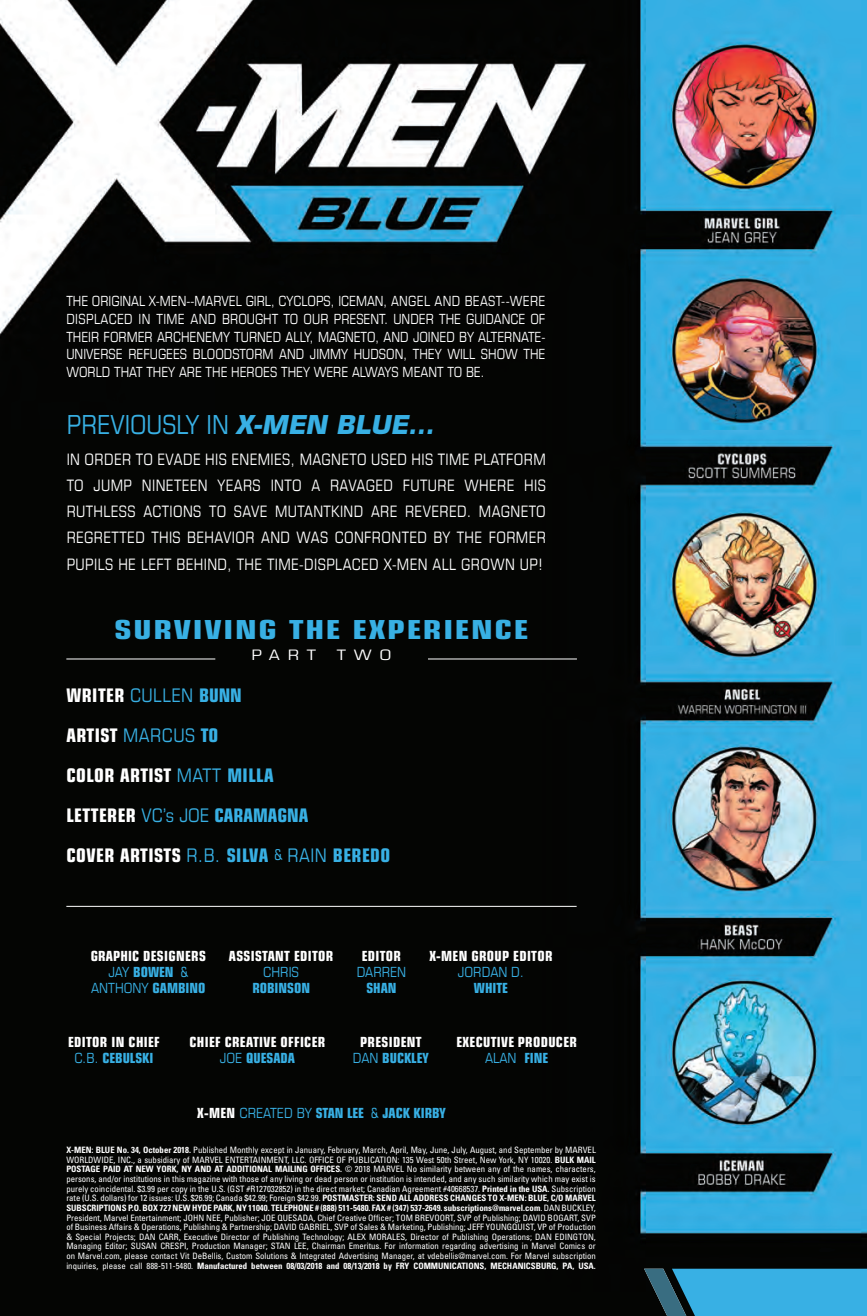
<style>
.page{position:relative;width:867px;height:1316px;background:#fff}
.page>*{position:absolute;margin:0;border:0;box-sizing:border-box;transform-origin:0 0}
.t1{font:condensed 26.25px "Eurostile LT Pro";color:#38b0e4}
.t2{font:700 condensed 26.25px "Eurostile LT Pro";letter-spacing:.05em;color:#38b0e4;scale:1.33 1}
.t3{font:700 condensed 18.72px/39.9px "Eurostile LT Pro";letter-spacing:.025em;color:#fff}
.t4{font:condensed 15.75px/26.2px "Eurostile LT Pro";letter-spacing:.025em;color:#fff;text-align:justify}
.t5{font:condensed 14.35px "Eurostile LT Pro";letter-spacing:.4em;color:#fff;scale:1.33 1}
.t6{font:condensed 14px/17.5px "Eurostile LT Pro";color:#fff;text-align:justify}
.t7{font:700 condensed 14px/15.8px "Eurostile LT Pro";letter-spacing:.025em;color:#fff;text-align:center}
.t8{font:700 condensed 14px "Eurostile LT Pro";color:#38b0e4}
.t9{font:condensed 14px "Eurostile LT Pro";color:#38b0e4}
.t10{font:condensed 8.75px/9.6px "Univers LT Std";color:#fff;text-align:justify}
.s1{font-weight:700;font-style:italic;font-stretch:normal}
.s2{font-weight:400;color:#38b0e4}
.s3{color:#38b0e4}
.s4{font-weight:400;font-size:15.05px;color:#38b0e4}
.s5{color:#fff}
.s6{font-weight:400}
.s7{font-weight:700}
</style>
<div class="page">
<img style="left:0;top:0;width:866px;height:1315px">
<hr style="left:66px;top:905px;width:510px;height:1px;background:#fff">
<div style="left:686px;top:1268px;width:180px;height:47px;background:#38b0e4"></div>
<img style="left:644px;top:1268px;width:42px;height:47px">
<hr style="left:66px;top:658px;width:149px;height:1px;background:#fff">
<hr style="left:428px;top:658px;width:148px;height:1px;background:#fff">
<p class="t6" style="left:66px;top:292px;width:480px">THE ORIGINAL X-MEN--MARVEL GIRL, CYCLOPS, ICEMAN, ANGEL AND BEAST--WERE DISPLACED IN TIME AND BROUGHT TO OUR PRESENT. UNDER THE GUIDANCE OF THEIR FORMER ARCHENEMY TURNED ALLY, MAGNETO, AND JOINED BY ALTERNATE-UNIVERSE REFUGEES BLOODSTORM AND JIMMY HUDSON, THEY WILL SHOW THE WORLD THAT THEY ARE THE HEROES THEY WERE ALWAYS MEANT TO BE.</p>
<h1 class="t1" style="left:67px;top:409px;width:370px">PREVIOUSLY IN <span class="s1">X-MEN BLUE...</span></h1>
<p class="t4" style="left:67px;top:445px;width:480px">IN ORDER TO EVADE HIS ENEMIES, MAGNETO USED HIS TIME PLATFORM TO JUMP NINETEEN YEARS INTO A RAVAGED FUTURE WHERE HIS RUTHLESS ACTIONS TO SAVE MUTANTKIND ARE REVERED. MAGNETO REGRETTED THIS BEHAVIOR AND WAS CONFRONTED BY THE FORMER PUPILS HE LEFT BEHIND, THE TIME-DISPLACED X-MEN ALL GROWN UP!</p>
<h1 class="t2" style="left:115px;top:613px;width:312px">SURVIVING THE EXPERIENCE</h1>
<h3 class="t5" style="left:251px;top:646px;width:50px">PART</h3>
<h3 class="t5" style="left:337px;top:646px;width:43px">TWO</h3>
<h2 class="t3" style="left:66px;top:674px;width:177px">WRITER <span class="s2">CULLEN</span> <span class="s3">BUNN</span></h2>
<h2 class="t3" style="left:66px;top:714px;width:209px">ARTIST <span class="s2">MARCUS</span> <span class="s3">TO<br></span>COLOR ARTIST <span class="s2">MATT</span> <span class="s3">MILLA</span></h2>
<h2 class="t3" style="left:66px;top:795px;width:325px">LETTERER <span class="s2">VC’s JOE</span> <span class="s3">CARAMAGNA<br></span>COVER ARTISTS <span class="s2">R.B.</span> <span class="s3">SILVA</span> <span class="s4">&amp;</span> <span class="s2">RAIN</span> <span class="s3">BEREDO</span></h2>
<h3 class="t7" style="left:91px;top:948px;width:117px">GRAPHIC DESIGNERS<br><span class="s2">JAY</span> <span class="s3">BOWEN</span> <span class="s2">&amp;<br>ANTHONY</span> <span class="s3">GAMBINO</span></h3>
<h3 class="t7" style="left:229px;top:948px;width:106px">ASSISTANT EDITOR</h3>
<h3 class="t9" style="left:263px;top:963px;width:37px">CHRIS</h3>
<h3 class="t8" style="left:252px;top:979px;width:59px">ROBINSON</h3>
<h3 class="t7" style="left:362px;top:947px;width:41px">EDITOR</h3>
<h3 class="t9" style="left:356px;top:963px;width:51px">DARREN</h3>
<h3 class="t8" style="left:366px;top:978px;width:32px">SHAN</h3>
<h3 class="t7" style="left:429px;top:948px;width:125px">X-MEN GROUP EDITOR</h3>
<h3 class="t9" style="left:458px;top:963px;width:67px">JORDAN D.</h3>
<h3 class="t8" style="left:473px;top:979px;width:36px">WHITE</h3>
<h3 class="t7" style="left:68px;top:1034px;width:93px">EDITOR IN CHIEF<br><span class="s2">C.B.</span> <span class="s3">CEBULSKI</span></h3>
<h3 class="t7" style="left:189px;top:1034px;width:137px">CHIEF CREATIVE OFFICER<br><span class="s2">JOE</span> <span class="s3">QUESADA</span></h3>
<h3 class="t7" style="left:353px;top:1034px;width:77px">PRESIDENT<br><span class="s2">DAN</span> <span class="s3">BUCKLEY</span></h3>
<h3 class="t7" style="left:456px;top:1034px;width:122px">EXECUTIVE PRODUCER<br><span class="s2">ALAN</span> <span class="s3">FINE</span></h3>
<h3 class="t8" style="left:197px;top:1103px;width:250px"><span class="s5">X-MEN</span> <span class="s6">CREATED BY</span> STAN LEE <span class="s6">&amp;</span> JACK KIRBY</h3>
<p class="t10" style="left:66px;top:1144px;width:531px"><span class="s7">X-MEN: BLUE No. 34, October 2018.</span> Published Monthly except in January, February, March, April, May, June, July, August, and September by MARVEL WORLDWIDE, INC., a subsidiary of MARVEL ENTERTAINMENT, LLC. OFFICE OF PUBLICATION: 135 West 50th Street, New York, NY 10020. <span class="s7">BULK MAIL POSTAGE PAID AT NEW YORK, NY AND AT ADDITIONAL MAILING OFFICES.</span> © 2018 MARVEL No similarity between any of the names, characters, persons, and/or institutions in this magazine with those of any living or dead person or institution is intended, and any such similarity which may exist is purely coincidental. $3.99 per copy in the U.S. (GST #R127032852) in the direct market; Canadian Agreement #40668537. <span class="s7">Printed in the USA.</span> Subscription rate (U.S. dollars) for 12 issues: U.S. $26.99; Canada $42.99; Foreign $42.99. <span class="s7">POSTMASTER: SEND ALL ADDRESS CHANGES TO X-MEN: BLUE, C/O MARVEL SUBSCRIPTIONS P.O. BOX 727 NEW HYDE PARK, NY 11040. TELEPHONE # (888) 511-5480. FAX # (347) 537-2649. subscriptions@marvel.com</span>. DAN BUCKLEY, President, Marvel Entertainment; JOHN NEE, Publisher; JOE QUESADA, Chief Creative Officer; TOM BREVOORT, SVP of Publishing; DAVID BOGART, SVP of Business Affairs &amp; Operations, Publishing &amp; Partnership; DAVID GABRIEL, SVP of Sales &amp; Marketing, Publishing; JEFF YOUNGQUIST, VP of Production &amp; Special Projects; DAN CARR, Executive Director of Publishing Technology; ALEX MORALES, Director of Publishing Operations; DAN EDINGTON, Managing Editor; SUSAN CRESPI, Production Manager; STAN LEE, Chairman Emeritus. For information regarding advertising in Marvel Comics or on Marvel.com, please contact Vit DeBellis, Custom Solutions &amp; Integrated Advertising Manager, at vdebellis@marvel.com. For Marvel subscription inquiries, please call 888-511-5480. <span class="s7">Manufactured between 08/03/2018 and 08/13/2018 by FRY COMMUNICATIONS, MECHANICSBURG, PA, USA.</span></p>
</div>
